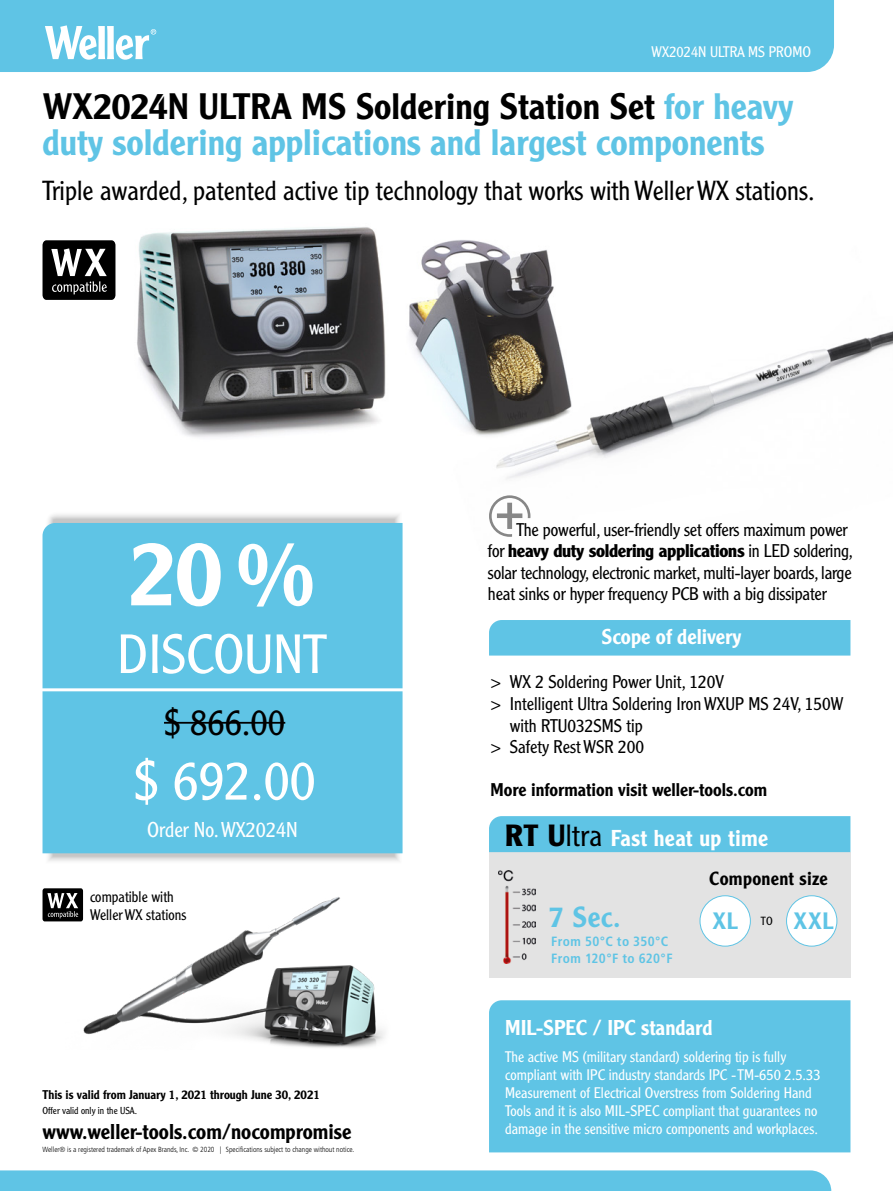
<style>
.page{position:relative;width:893px;height:1191px;background:#fff}
.page>*{position:absolute;margin:0;border:0;box-sizing:border-box;transform-origin:0 0}
.t1{font:500 90px "Clearface Gothic LH";color:#fff}
.t2{font:300 54px "Clearface Gothic LH";color:#fff}
.t3{font:300 54px "Clearface Gothic LT Std";color:#fff}
.t4{font:500 36px/36px "Clearface Gothic LH";color:#5fc4e5}
.t5{font:300 36px "Clearface Gothic LT Std";color:#000}
.t6{font:500 28.35px "Clearface Gothic LT Std";color:#5fc4e5}
.t7{font:300 27px "Clearface Gothic LH";color:#000}
.t8{font:500 23.25px "Clearface Gothic LT Std";color:#5fc4e5}
.t9{font:500 22.5px "Clearface Gothic LT Std";letter-spacing:.015em;color:#fff}
.t10{font:500 21px "Clearface Gothic LH";color:#fff}
.t11{font:500 21px "Clearface Gothic LH";color:#000}
.t12{font:300 21px "Clearface Gothic LH";color:#fff}
.t13{font:500 18.6px "Clearface Gothic LH";letter-spacing:.015em;color:#000}
.t14{font:300 18px/21.6px "Clearface Gothic LH";letter-spacing:-.01em;color:#000}
.t15{font:500 18px "Clearface Gothic LH";color:#000}
.t16{font:300 15px/18px "Clearface Gothic LH";color:#fff}
.t17{font:300 15px/18px "Clearface Gothic LH";color:#000}
.t18{font:700 condensed 13.35px/16px "Frutiger";letter-spacing:.03em;color:#5fc4e5}
.t19{font:500 12.3px "Clearface Gothic LH";color:#000}
.t20{font:300 9.9px "Clearface Gothic LH";color:#000}
.t21{font:300 condensed 7.35px "Frutiger";color:#000}
.s1{color:#000}
.s2{font-weight:700}
.s3{font-weight:700;font-size:30px;color:#000}
.s4{font-weight:300;font-size:30px;color:#000}
</style>
<div class="page">
<img style="left:137px;top:227px;width:756px;height:291px">
<div style="left:489px;top:620px;width:361px;height:35px;background:#5fc4e5"></div>
<div style="left:489px;top:852px;width:361px;height:126px;background:#e3e3e3"></div>
<div style="left:489px;top:816px;width:361px;height:36px;background:#5fc4e5"></div>
<img style="left:498px;top:870px;width:38px;height:93px">
<div style="left:700px;top:895px;width:50px;height:51px;background:#fff;border-radius:50%"></div>
<div style="left:700px;top:895px;width:51px;height:51px;border:1px solid #5fc4e5;border-radius:50%"></div>
<div style="left:786px;top:895px;width:51px;height:51px;background:#fff;border-radius:50%"></div>
<div style="left:786px;top:895px;width:51px;height:51px;border:1px solid #5fc4e5;border-radius:50%"></div>
<svg style="left:45px;top:511px;width:358px;height:350px"></svg>
<div style="left:43px;top:523px;width:360px;height:330px;background:#5fc4e5"></div>
<hr style="left:164px;top:722px;width:121px;height:1px;background:#000">
<hr style="left:16px;top:688px;width:405px;height:3px;background:#fff">
<div style="left:0;top:0;width:834px;height:72px;background:#5fc4e5"></div>
<svg style="left:45px;top:25px;width:111px;height:35px"></svg>
<div style="left:0;top:1170px;width:831px;height:21px;background:#5fc4e5"></div>
<svg style="left:43px;top:240px;width:72px;height:60px;background:#373737"></svg>
<img style="left:66px;top:891px;width:319px;height:157px">
<div style="left:43px;top:888px;width:40px;height:33px;background:#000;border-radius:2px"></div>
<svg style="left:47px;top:892px;width:31px;height:26px"></svg>
<div style="left:489px;top:1000px;width:361px;height:152px;background:#5fc4e5"></div>
<svg style="left:489px;top:495px;width:41px;height:42px"></svg>
<p class="t16" style="left:652px;top:43px;width:161px">WX2024N ULTRA MS PROMO</p>
<h3 class="t4" style="left:43px;top:88px;width:753px"><span class="s1">WX2024N ULTRA MS Soldering Station Set</span> for heavy duty soldering applications and largest components</h3>
<h3 class="t7" style="left:43px;top:174px;width:774px">Triple awarded, patented active tip technology that works with Weller WX stations.</h3>
<h1 class="t1" style="left:129px;top:517px;width:187px">20 %</h1>
<h2 class="t2" style="left:117px;top:621px;width:210px">DISCOUNT</h2>
<h3 class="t5" style="left:164px;top:700px;width:123px">$ 866.00</h3>
<h2 class="t3" style="left:134px;top:748px;width:183px">$ 692.00</h2>
<p class="t12" style="left:147px;top:816px;width:152px">Order No. WX2024N</p>
<p class="t17" style="left:90px;top:887px;width:98px">compatible with<br>Weller WX stations</p>
<p class="t19" style="left:43px;top:1087px;width:279px">This is valid from January 1, 2021 through June 30, 2021</p>
<p class="t20" style="left:43px;top:1104px;width:96px">Offer valid only in the USA.</p>
<p class="t11" style="left:43px;top:1118px;width:310px">www.weller-tools.com/nocompromise</p>
<p class="t21" style="left:43px;top:1145px;width:313px">Weller® is a registered trademark of Apex Brands, Inc. © 2020 | Specifications subject to change without notice.</p>
<p class="t14" style="left:488px;top:518px;width:366px;text-indent:29px">The powerful, user-friendly set offers maximum power for <span class="s2">heavy duty soldering applications</span> in LED soldering, solar technology, electronic market, multi-layer boards, large heat sinks or hyper frequency PCB with a big dissipater</p>
<p class="t10" style="left:601px;top:623px;width:142px">Scope of delivery</p>
<p class="t14" style="left:490px;top:671px;width:235px">&gt; WX 2 Soldering Power Unit, 120V</p>
<p class="t14" style="left:490px;top:693px;width:355px">&gt; Intelligent Ultra Soldering Iron WXUP MS 24V, 150W</p>
<p class="t14" style="left:510px;top:714px;width:134px">with RTU032SMS tip</p>
<p class="t14" style="left:490px;top:736px;width:155px">&gt; Safety Rest WSR 200</p>
<p class="t15" style="left:490px;top:779px;width:278px">More information visit weller-tools.com</p>
<p class="t9" style="left:505px;top:824px;width:265px"><span class="s3">RT U</span><span class="s4">ltra</span> Fast heat up time</p>
<p class="t13" style="left:709px;top:866px;width:120px">Component size</p>
<p class="t8" style="left:713px;top:906px;width:122px">XL <sup>TO</sup> XXL</p>
<h3 class="t6" style="left:549px;top:900px;width:73px">7 Sec.</h3>
<p class="t18" style="left:551px;top:933px;width:123px">From 50°C to 350°C<br>From 120°F to 620°F</p>
<p class="t10" style="left:505px;top:1014px;width:209px">MIL-SPEC / IPC standard</p>
<p class="t16" style="left:505px;top:1048px;width:317px">The active MS (military standard) soldering tip is fully compliant with IPC industry standards IPC - TM-650 2.5.33<br>Measurement of Electrical Overstress from Soldering Hand Tools and it is also MIL-SPEC compliant that guarantees no damage in the sensitive micro components and workplaces.</p>
</div>
